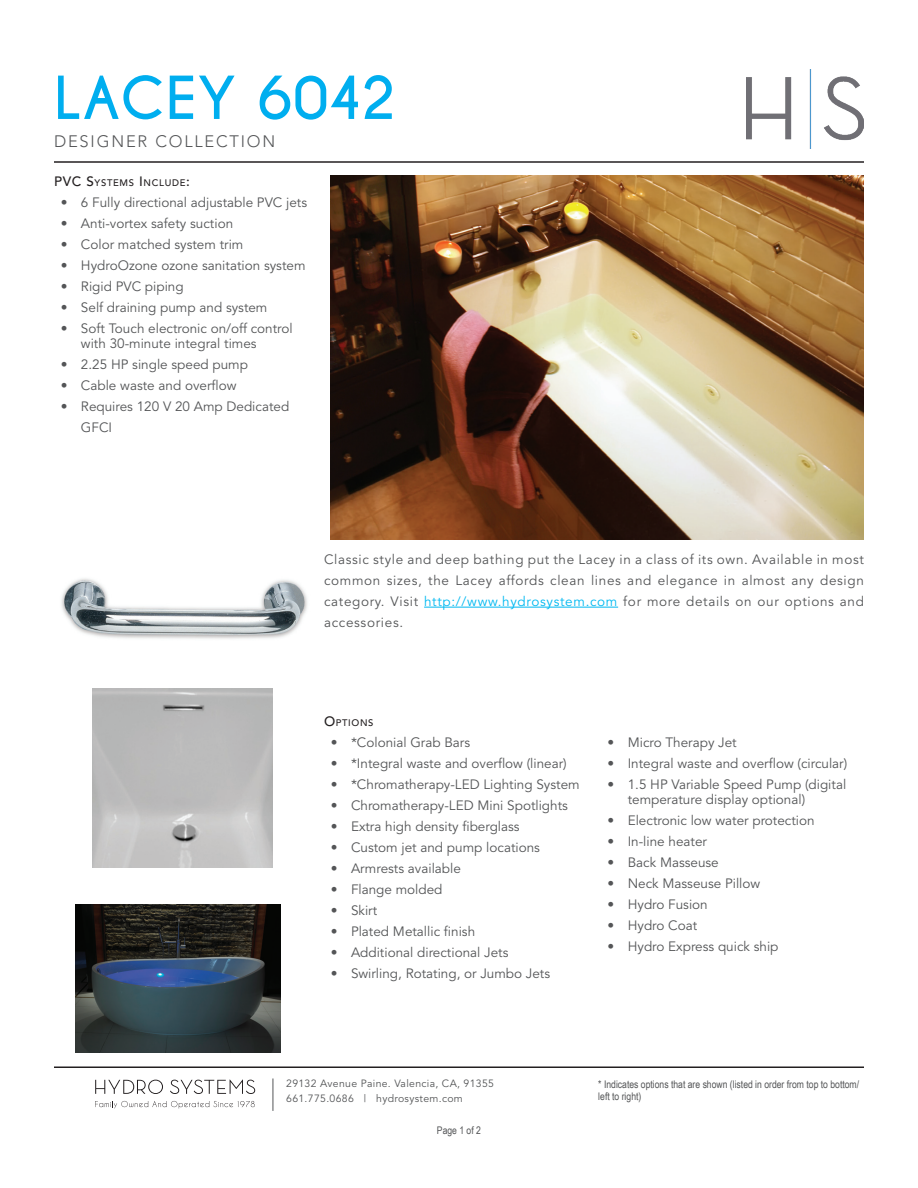
<style>
.page{position:relative;width:918px;height:1188px;background:#fff}
.page>*{position:absolute;margin:0;border:0;box-sizing:border-box;transform-origin:0 0}
.t1{font:700 55.5px "Caviar Dreams";letter-spacing:.02em;color:#00aeef}
.t2{font:300 16.5px "Avenir";letter-spacing:.11em;color:#545557}
.t3{font:13.5px/21px "Avenir";color:#545557}
.t4{font:10.5px/12.6px "Arial Narrow";color:#545557}
.t5{font:10.5px/15px "Avenir";letter-spacing:.03em;color:#545557}
.t6{font:500 9.45px "Avenir";letter-spacing:.07em;color:#231f20}
.s1{font-size:13.5px}
.s2{color:#00b9f1}
</style>
<div class="page">
<hr style="left:54px;top:161px;width:810px;height:2px;background:#231f20">
<hr style="left:54px;top:1066px;width:810px;height:2px;background:#231f20">
<hr style="left:424px;top:607px;width:194px;height:1px;background:#00b9f1">
<svg style="left:95px;top:1101px;width:160px;height:7px"></svg>
<svg style="left:95px;top:1080px;width:68px;height:14px"></svg>
<svg style="left:170px;top:1080px;width:85px;height:14px"></svg>
<hr style="left:273px;top:1078px;width:1px;height:33px;background:#545557">
<img style="left:331px;top:176px;width:533px;height:364px">
<img style="left:61px;top:578px;width:246px;height:61px">
<img style="left:76px;top:905px;width:204px;height:148px">
<img style="left:93px;top:688px;width:179px;height:180px">
<img style="left:746px;top:69px;width:118px;height:79px">
<h1 class="t1" style="left:54px;top:65px;width:343px">LACEY 6042</h1>
<p class="t2" style="left:54px;top:131px;width:223px">DESIGNER COLLECTION</p>
<p class="t6" style="left:54px;top:177px;width:137px"><span class="s1">PVC S</span>YSTEMS <span class="s1">I</span>NCLUDE<span class="s1">:</span></p>
<p class="t3" style="left:61px;top:192px;width:248px">• 6 Fully directional adjustable PVC jets</p>
<p class="t3" style="left:61px;top:213px;width:174px">• Anti-vortex safety suction</p>
<p class="t3" style="left:61px;top:234px;width:184px">• Color matched system trim</p>
<p class="t3" style="left:61px;top:255px;width:246px">• HydroOzone ozone sanitation system</p>
<p class="t3" style="left:61px;top:276px;width:124px">• Rigid PVC piping</p>
<p class="t3" style="left:61px;top:297px;width:208px">• Self draining pump and system</p>
<p class="t3" style="left:81px;top:321px;width:213px;line-height:15px;text-indent:-20px">• Soft Touch electronic on/off control with 30-minute integral times</p>
<p class="t3" style="left:61px;top:354px;width:189px">• 2.25 HP single speed pump</p>
<p class="t3" style="left:61px;top:375px;width:177px">• Cable waste and overflow</p>
<p class="t3" style="left:81px;top:396px;width:210px;text-indent:-20px">• Requires 120 V 20 Amp Dedicated<br>GFCI</p>
<p class="t3" style="left:324px;top:549px;width:542px;text-align:justify">Classic style and deep bathing put the Lacey in a class of its own. Available in most common sizes, the Lacey affords clean lines and elegance in almost any design category. Visit <span class="s2">http://www.hydrosystem.com</span> for more details on our options and accessories.</p>
<p class="t6" style="left:324px;top:717px;width:50px"><span class="s1">O</span>PTIONS</p>
<p class="t3" style="left:331px;top:732px;width:141px">• *Colonial Grab Bars</p>
<p class="t3" style="left:331px;top:753px;width:238px">• *Integral waste and overflow (linear)</p>
<p class="t3" style="left:331px;top:774px;width:250px">• *Chromatherapy-LED Lighting System</p>
<p class="t3" style="left:331px;top:795px;width:239px">• Chromatherapy-LED Mini Spotlights</p>
<p class="t3" style="left:331px;top:816px;width:190px">• Extra high density fiberglass</p>
<p class="t3" style="left:331px;top:837px;width:211px">• Custom jet and pump locations</p>
<p class="t3" style="left:331px;top:858px;width:132px">• Armrests available</p>
<p class="t3" style="left:331px;top:879px;width:113px">• Flange molded</p>
<p class="t3" style="left:331px;top:900px;width:48px">• Skirt</p>
<p class="t3" style="left:331px;top:921px;width:146px">• Plated Metallic finish</p>
<p class="t3" style="left:331px;top:942px;width:179px">• Additional directional Jets</p>
<p class="t3" style="left:331px;top:963px;width:221px">• Swirling, Rotating, or Jumbo Jets</p>
<p class="t3" style="left:608px;top:732px;width:131px">• Micro Therapy Jet</p>
<p class="t3" style="left:608px;top:753px;width:241px">• Integral waste and overflow (circular)</p>
<p class="t3" style="left:628px;top:777px;width:220px;line-height:15px;text-indent:-20px">• 1.5 HP Variable Speed Pump (digital temperature display optional)</p>
<p class="t3" style="left:608px;top:810px;width:209px">• Electronic low water protection</p>
<p class="t3" style="left:608px;top:831px;width:101px">• In-line heater</p>
<p class="t3" style="left:608px;top:852px;width:113px">• Back Masseuse</p>
<p class="t3" style="left:608px;top:873px;width:154px">• Neck Masseuse Pillow</p>
<p class="t3" style="left:608px;top:894px;width:102px">• Hydro Fusion</p>
<p class="t3" style="left:608px;top:915px;width:91px">• Hydro Coat</p>
<p class="t3" style="left:608px;top:936px;width:173px">• Hydro Express quick ship</p>
<p class="t5" style="left:286px;top:1076px;width:209px">29132 Avenue Paine. Valencia, CA, 91355<br>661.775.0686 | hydrosystem.com</p>
<p class="t4" style="left:598px;top:1077px;width:262px">* Indicates options that are shown (listed in order from top to bottom/ left to right)</p>
<p class="t4" style="left:437px;top:1124px;width:46px">Page 1 of 2</p>
</div>
